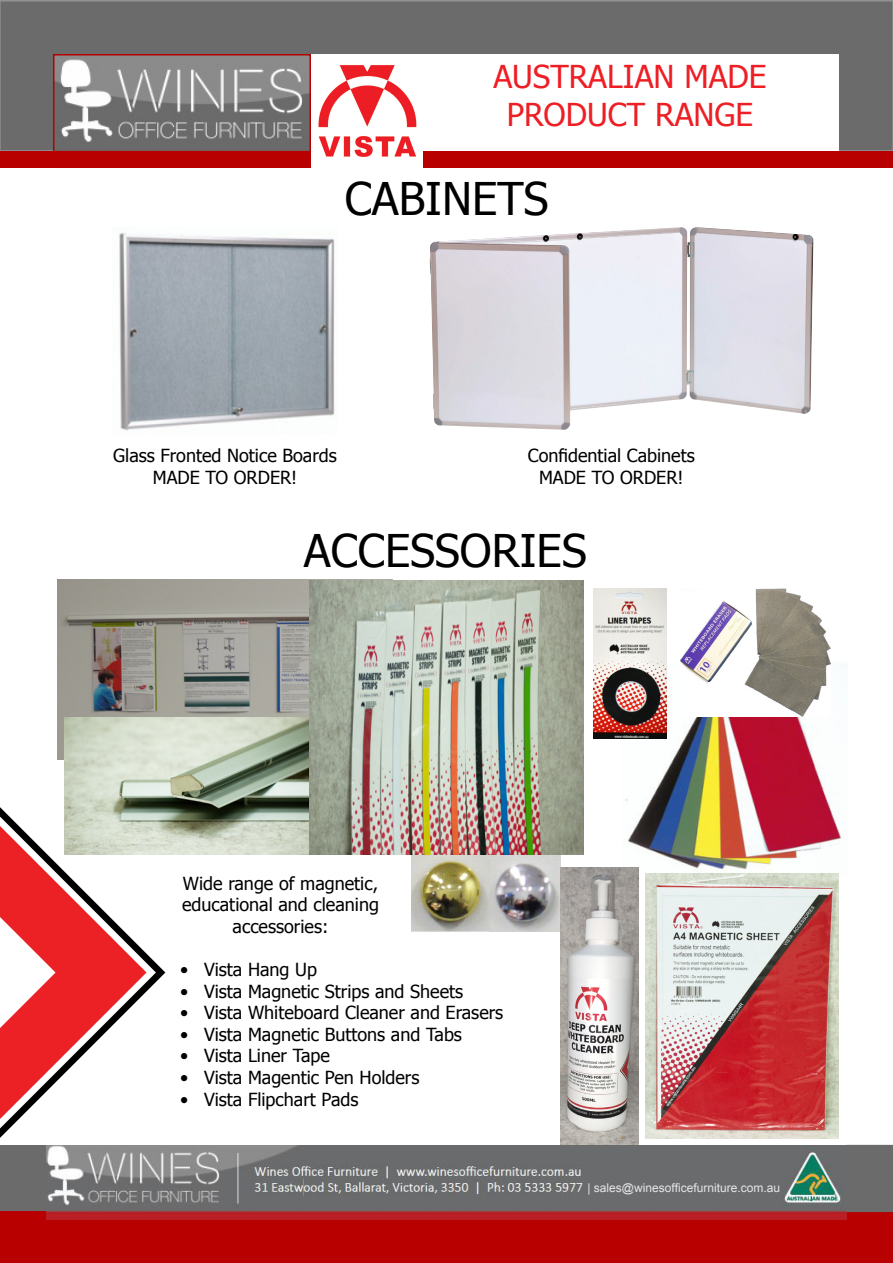
<style>
.page{position:relative;width:893px;height:1263px;background:#fff}
.page>*{position:absolute;margin:0;border:0;box-sizing:border-box;transform-origin:0 0}
.t1{font:45px "Tahoma";color:#000}
.t2{font:31.5px/37.8px "Tahoma";color:#ed1f25;text-align:center}
.t3{font:18px/21.6px "Tahoma";color:#000;text-align:center}
.t4{font:12px "Arial";color:#e6e6e6}
</style>
<div class="page">
<div style="left:0;top:0;width:893px;height:152px;background:#6b6b6b;border:2px solid #8b8b8b"></div>
<div style="left:311px;top:54px;width:528px;height:114px;background:#fff"></div>
<img style="left:46px;top:1145px;width:801px;height:75px">
<img style="left:56px;top:57px;width:361px;height:108px">
<div style="left:53px;top:54px;width:258px;height:114px;border:2px solid #b80000"></div>
<div style="left:423px;top:151px;width:416px;height:16px;background:#b80000"></div>
<div style="left:847px;top:1211px;width:46px;height:9px;background:#b80000"></div>
<div style="left:847px;top:1145px;width:46px;height:66px;background:#6b6b6b"></div>
<div style="left:846px;top:1145px;width:47px;height:67px;border:2px solid #6b6b6b"></div>
<div style="left:0;top:1211px;width:46px;height:9px;background:#b80000"></div>
<div style="left:0;top:1145px;width:46px;height:66px;background:#6b6b6b"></div>
<div style="left:0;top:1220px;width:893px;height:43px;background:#b80000"></div>
<div style="left:839px;top:151px;width:54px;height:16px;background:#b80000"></div>
<div style="left:0;top:151px;width:54px;height:16px;background:#b80000"></div>
<img style="left:622px;top:656px;width:220px;height:225px">
<img style="left:594px;top:588px;width:72px;height:150px">
<img style="left:411px;top:854px;width:149px;height:77px">
<img style="left:560px;top:868px;width:79px;height:276px">
<img style="left:646px;top:873px;width:193px;height:266px">
<img style="left:430px;top:227px;width:383px;height:203px">
<img style="left:119px;top:232px;width:216px;height:199px">
<img style="left:681px;top:588px;width:150px;height:129px">
<img style="left:57px;top:579px;width:336px;height:180px">
<img style="left:65px;top:717px;width:243px;height:137px">
<img style="left:310px;top:581px;width:273px;height:273px">
<svg style="left:0;top:807px;width:165px;height:331px"></svg>
<svg style="left:0;top:816px;width:156px;height:312px"></svg>
<svg style="left:0;top:826px;width:146px;height:293px"></svg>
<h2 class="t2" style="left:493px;top:56px;width:275px">AUSTRALIAN MADE<br>PRODUCT RANGE</h2>
<p class="t1" style="left:345px;top:169px;width:205px">CABINETS</p>
<p class="t3" style="left:113px;top:444px;width:225px">Glass Fronted Notice Boards</p>
<p class="t3" style="left:153px;top:465px;width:146px">MADE TO ORDER!</p>
<p class="t3" style="left:528px;top:444px;width:168px">Confidential Cabinets</p>
<p class="t3" style="left:539px;top:465px;width:146px">MADE TO ORDER!</p>
<p class="t1" style="left:304px;top:520px;width:284px">ACCESSORIES</p>
<p class="t3" style="left:182px;top:871px;width:198px">Wide range of magnetic, educational and cleaning accessories:</p>
<p class="t3" style="left:180px;top:958px;width:138px">• Vista Hang Up</p>
<p class="t3" style="left:180px;top:979px;width:285px">• Vista Magnetic Strips and Sheets</p>
<p class="t3" style="left:180px;top:1001px;width:325px">• Vista Whiteboard Cleaner and Erasers</p>
<p class="t3" style="left:180px;top:1022px;width:283px">• Vista Magnetic Buttons and Tabs</p>
<p class="t3" style="left:180px;top:1044px;width:152px">• Vista Liner Tape</p>
<p class="t3" style="left:180px;top:1066px;width:241px">• Vista Magentic Pen Holders</p>
<p class="t3" style="left:180px;top:1087px;width:180px">• Vista Flipchart Pads</p>
<p class="t4" style="left:587px;top:1179px;width:194px">| sales@winesofficefurniture.com.au</p>
</div>
